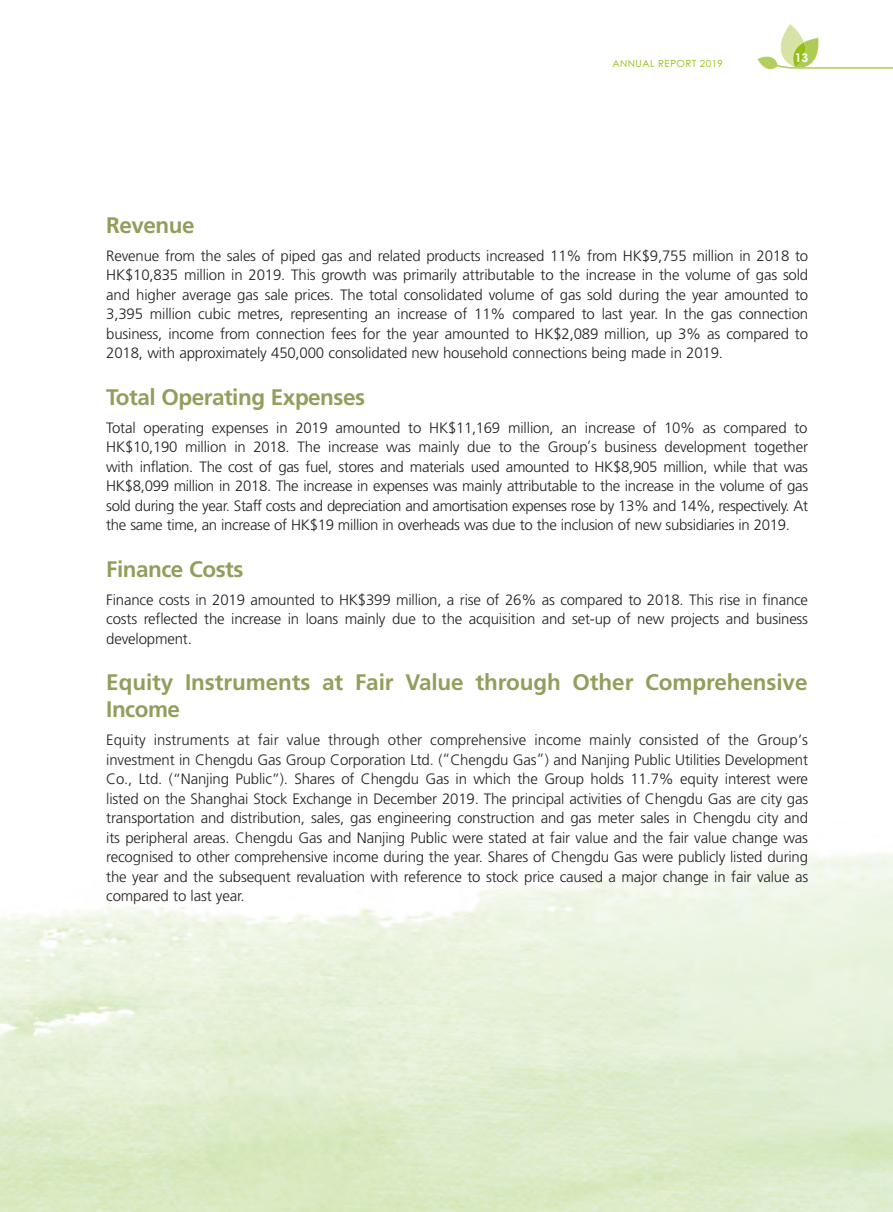
<style>
.page{position:relative;width:893px;height:1212px;background:#fff}
.page>*{position:absolute;margin:0;border:0;box-sizing:border-box;transform-origin:0 0}
.Heading_1{font:700 22.5px/27px "Frutiger LT Std";letter-spacing:-.02em;color:#949d5c}
.Body_Text{font:300 15px/19.5px "Frutiger LT Std";letter-spacing:-.01em;color:#231f20;text-align:justify}
.t1{font:700 12px "Century Gothic Pro";color:#fff}
.t2{font:9.75px "Century Gothic Pro";letter-spacing:.05em;color:#8bbb00}
</style>
<div class="page">
<svg style="left:757px;top:24px;width:136px;height:46px"></svg>
<p class="t2" style="left:612px;top:58px;width:112px">ANNUAL REPORT 2019</p>
<p class="t1" style="left:795px;top:50px;width:15px">13</p>
<p class="Heading_1" style="left:106px;top:211px;width:90px">Revenue</p>
<p class="Body_Text" style="left:106px;top:246px;width:703px">Revenue from the sales of piped gas and related products increased 11% from HK$9,755 million in 2018 to HK$10,835 million in 2019. This growth was primarily attributable to the increase in the volume of gas sold and higher average gas sale prices. The total consolidated volume of gas sold during the year amounted to 3,395 million cubic metres, representing an increase of 11% compared to last year. In the gas connection business, income from connection fees for the year amounted to HK$2,089 million, up 3% as compared to 2018, with approximately 450,000 consolidated new household connections being made in 2019.</p>
<p class="Heading_1" style="left:106px;top:383px;width:260px">Total Operating Expenses</p>
<p class="Body_Text" style="left:106px;top:418px;width:703px">Total operating expenses in 2019 amounted to HK$11,169 million, an increase of 10% as compared to HK$10,190 million in 2018. The increase was mainly due to the Group’s business development together with inflation. The cost of gas fuel, stores and materials used amounted to HK$8,905 million, while that was HK$8,099 million in 2018. The increase in expenses was mainly attributable to the increase in the volume of gas sold during the year. Staff costs and depreciation and amortisation expenses rose by 13% and 14%, respectively. At the same time, an increase of HK$19 million in overheads was due to the inclusion of new subsidiaries in 2019.</p>
<p class="Heading_1" style="left:106px;top:555px;width:139px">Finance Costs</p>
<p class="Body_Text" style="left:106px;top:590px;width:703px">Finance costs in 2019 amounted to HK$399 million, a rise of 26% as compared to 2018. This rise in finance costs reflected the increase in loans mainly due to the acquisition and set-up of new projects and business development.</p>
<p class="Heading_1" style="left:106px;top:669px;width:703px">Equity Instruments at Fair Value through Other Comprehensive<br>Income</p>
<p class="Body_Text" style="left:106px;top:730px;width:703px">Equity instruments at fair value through other comprehensive income mainly consisted of the Group’s investment in Chengdu Gas Group Corporation Ltd. (“Chengdu Gas”) and Nanjing Public Utilities Development Co., Ltd. (“Nanjing Public”). Shares of Chengdu Gas in which the Group holds 11.7% equity interest were listed on the Shanghai Stock Exchange in December 2019. The principal activities of Chengdu Gas are city gas transportation and distribution, sales, gas engineering construction and gas meter sales in Chengdu city and its peripheral areas. Chengdu Gas and Nanjing Public were stated at fair value and the fair value change was recognised to other comprehensive income during the year. Shares of Chengdu Gas were publicly listed during the year and the subsequent revaluation with reference to stock price caused a major change in fair value as compared to last year.</p>
</div>
